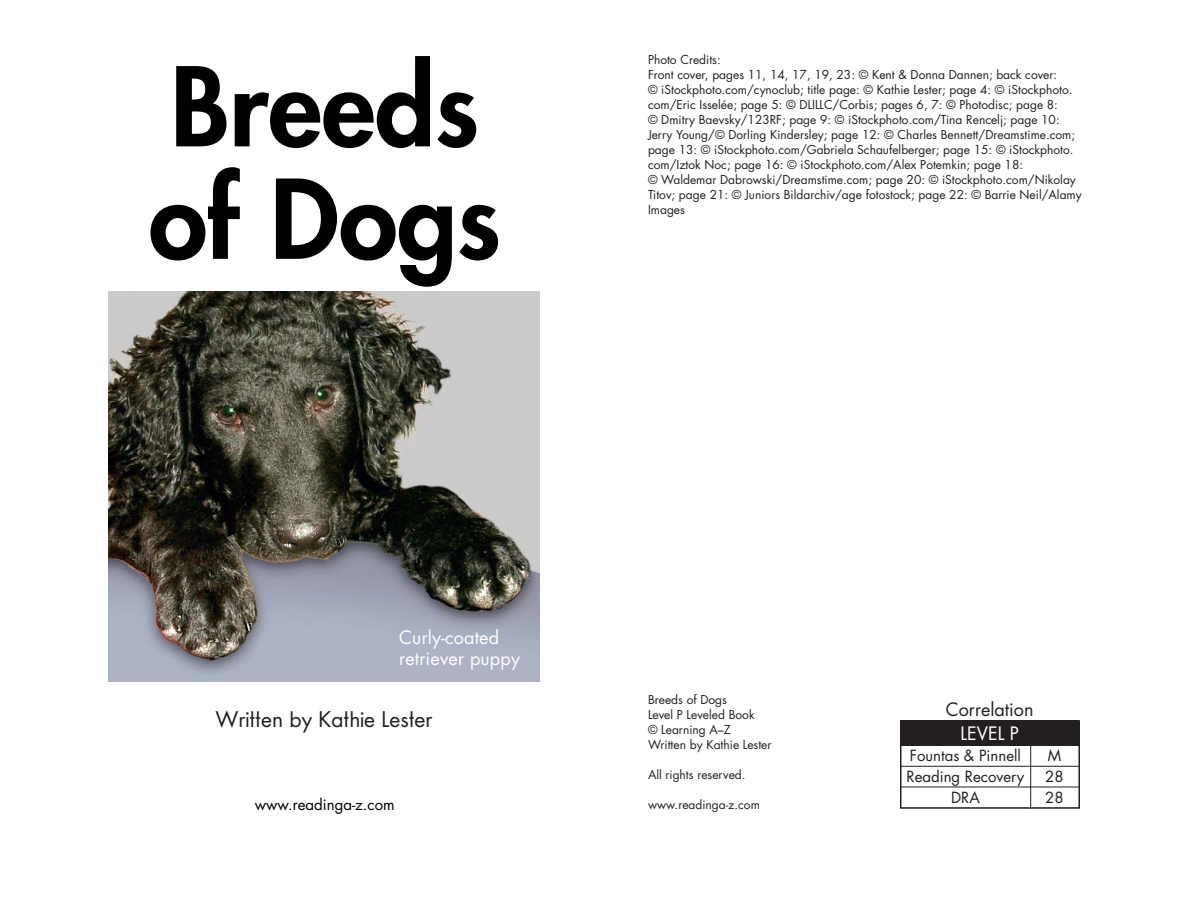
<style>
.page{position:relative;width:1188px;height:918px;background:#fff}
.page>*{position:absolute;margin:0;border:0;box-sizing:border-box;transform-origin:0 0}
.t1{font:800 106.5px/112.5px "Futura Std";color:#000}
.t2{font:21px "Razfutura";color:#231f20}
.t3{font:18px/21.6px "Futura Std";letter-spacing:.01em;color:#fff}
.t4{font:18px "Futura Std";color:#231f20}
.t5{font:15px/21px "Futura Std";color:#231f20}
.t6{font:15px "Futura Std";color:#000}
.t7{font:12px/15px "Futura Std";color:#231f20}
</style>
<div class="page">
<div style="left:900px;top:720px;width:180px;height:89px;border:2px solid #231f20"></div>
<div style="left:901px;top:720px;width:178px;height:25px;background:#231f20"></div>
<hr style="left:900px;top:766px;width:180px;height:1px;background:#231f20">
<hr style="left:900px;top:787px;width:180px;height:1px;background:#231f20">
<hr style="left:1030px;top:744px;width:1px;height:64px;background:#231f20">
<img style="left:108px;top:292px;width:432px;height:390px">
<h1 class="t1" style="left:149px;top:51px;width:354px">Breeds of Dogs</h1>
<p class="t7" style="left:648px;top:52px;width:435px">Photo Credits:<br>Front cover, pages 11, 14, 17, 19, 23: © Kent &amp; Donna Dannen; back cover:<br>© iStockphoto.com/cynoclub; title page: © Kathie Lester; page 4: © iStockphoto. com/Eric Isselée; page 5: © DLILLC/Corbis; pages 6, 7: © Photodisc; page 8:<br>© Dmitry Baevsky/123RF; page 9: © iStockphoto.com/Tina Rencelj; page 10:<br>Jerry Young/© Dorling Kindersley; page 12: © Charles Bennett/Dreamstime.com; page 13: © iStockphoto.com/Gabriela Schaufelberger; page 15: © iStockphoto. com/Iztok Noc; page 16: © iStockphoto.com/Alex Potemkin; page 18:<br>© Waldemar Dabrowski/Dreamstime.com; page 20: © iStockphoto.com/Nikolay Titov; page 21: © Juniors Bildarchiv/age fotostock; page 22: © Barrie Neil/Alamy Images</p>
<h3 class="t3" style="left:399px;top:626px;width:122px">Curly-coated retriever puppy</h3>
<h2 class="t2" style="left:216px;top:705px;width:218px">Written by Kathie Lester</h2>
<p class="t6" style="left:255px;top:795px;width:141px">www.readinga-z.com</p>
<p class="t7" style="left:648px;top:692px;width:125px">Breeds of Dogs<br>Level P Leveled Book<br>© Learning A–Z<br>Written by Kathie Lester</p>
<p class="t7" style="left:648px;top:767px;width:99px">All rights reserved.</p>
<p class="t7" style="left:648px;top:797px;width:113px">www.readinga-z.com</p>
<h3 class="t4" style="left:946px;top:698px;width:89px">Correlation</h3>
<h3 class="t3" style="left:960px;top:722px;width:60px">LEVEL P</h3>
<p class="t5" style="left:907px;top:745px;width:119px;text-align:center">Fountas &amp; Pinnell<br>Reading Recovery<br>DRA</p>
<p class="t5" style="left:1045px;top:745px;width:20px">M<br>28<br>28</p>
</div>
